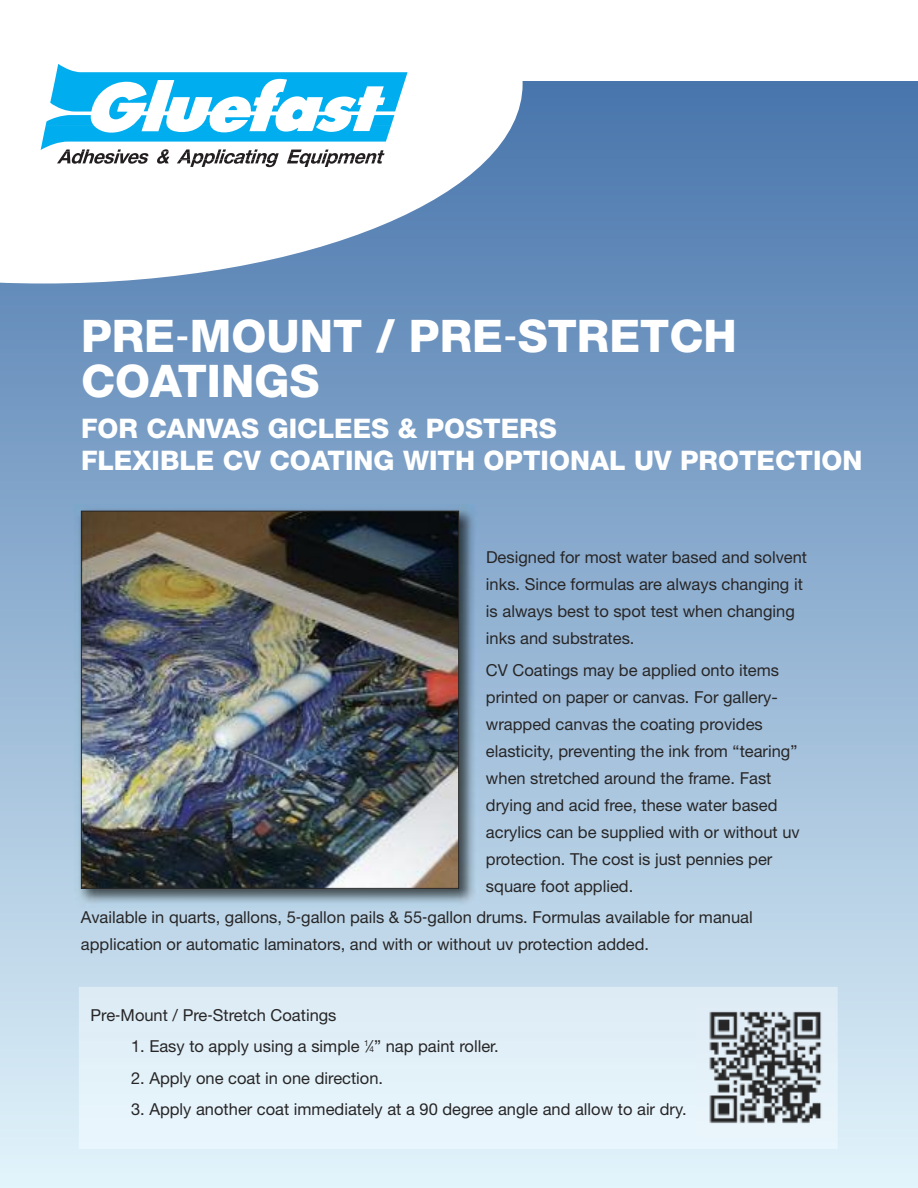
<style>
.page{position:relative;width:918px;height:1188px;background:#fff}
.page>*{position:absolute;margin:0;border:0;box-sizing:border-box;transform-origin:0 0}
.t1{font:800 45px/45px "Helvetica Neue";color:#fff}
.t2{font:800 27px/32.4px "Helvetica Neue";color:#fff}
.t3{font:16.5px/27px "Helvetica Neue";color:#272627}
.s1{font-family:"Lucida Grande";font-weight:400}
.s2{font-family:"Lucida Grande"}
.s3{font-size:8.25px}
</style>
<div class="page">
<div style="left:0;top:81px;width:918px;height:1107px;background:linear-gradient(to bottom,#4774ac,#e2f4fc)"></div>
<svg style="left:0;top:81px;width:523px;height:203px"></svg>
<img style="left:75px;top:504px;width:403px;height:404px">
<img style="left:83px;top:513px;width:374px;height:374px">
<div style="left:81px;top:511px;width:378px;height:378px;border:1px solid #272627"></div>
<div style="left:79px;top:987px;width:759px;height:162px;background:#e3f2f9"></div>
<div style="left:40px;top:63px;width:382px;height:131px;background:#fff"></div>
<svg style="left:41px;top:64px;width:367px;height:103px"></svg>
<img style="left:697px;top:998px;width:139px;height:139px">
<h1 class="t1" style="left:81px;top:318px;width:657px">PRE<span class="s1">‐</span>MOUNT / PRE<span class="s1">‐</span>STRETCH<br>COATINGS</h1>
<h2 class="t2" style="left:81px;top:414px;width:783px">FOR CANVAS GICLEES &amp; POSTERS<br>FLEXIBLE CV COATING WITH OPTIONAL UV PROTECTION</h2>
<p class="t3" style="left:486px;top:544px;width:323px">Designed for most water based and solvent inks. Since formulas are always changing it is always best to spot test when changing inks and substrates.</p>
<p class="t3" style="left:486px;top:656px;width:315px">CV Coatings may be applied onto items printed on paper or canvas. For gallery&shy;wrapped canvas the coating provides elasticity, preventing the ink from “tearing” when stretched around the frame. Fast drying and acid free, these water based acrylics can be supplied with or without uv protection. The cost is just pennies per square foot applied.</p>
<p class="t3" style="left:81px;top:904px;width:673px">Available in quarts, gallons, 5<span class="s2">‐</span>gallon pails &amp; 55<span class="s2">‐</span>gallon drums. Formulas available for manual application or automatic laminators, and with or without uv protection added.</p>
<p class="t3" style="left:91px;top:1001px;width:248px">Pre<span class="s2">‐</span>Mount / Pre<span class="s2">‐</span>Stretch Coatings</p>
<p class="t3" style="left:131px;top:1032px;width:369px">1. Easy to apply using a simple <sup>1</sup>⁄<span class="s3">4</span>” nap paint roller.</p>
<p class="t3" style="left:131px;top:1064px;width:254px">2. Apply one coat in one direction.</p>
<p class="t3" style="left:131px;top:1095px;width:557px">3. Apply another coat immediately at a 90 degree angle and allow to air dry.</p>
</div>
